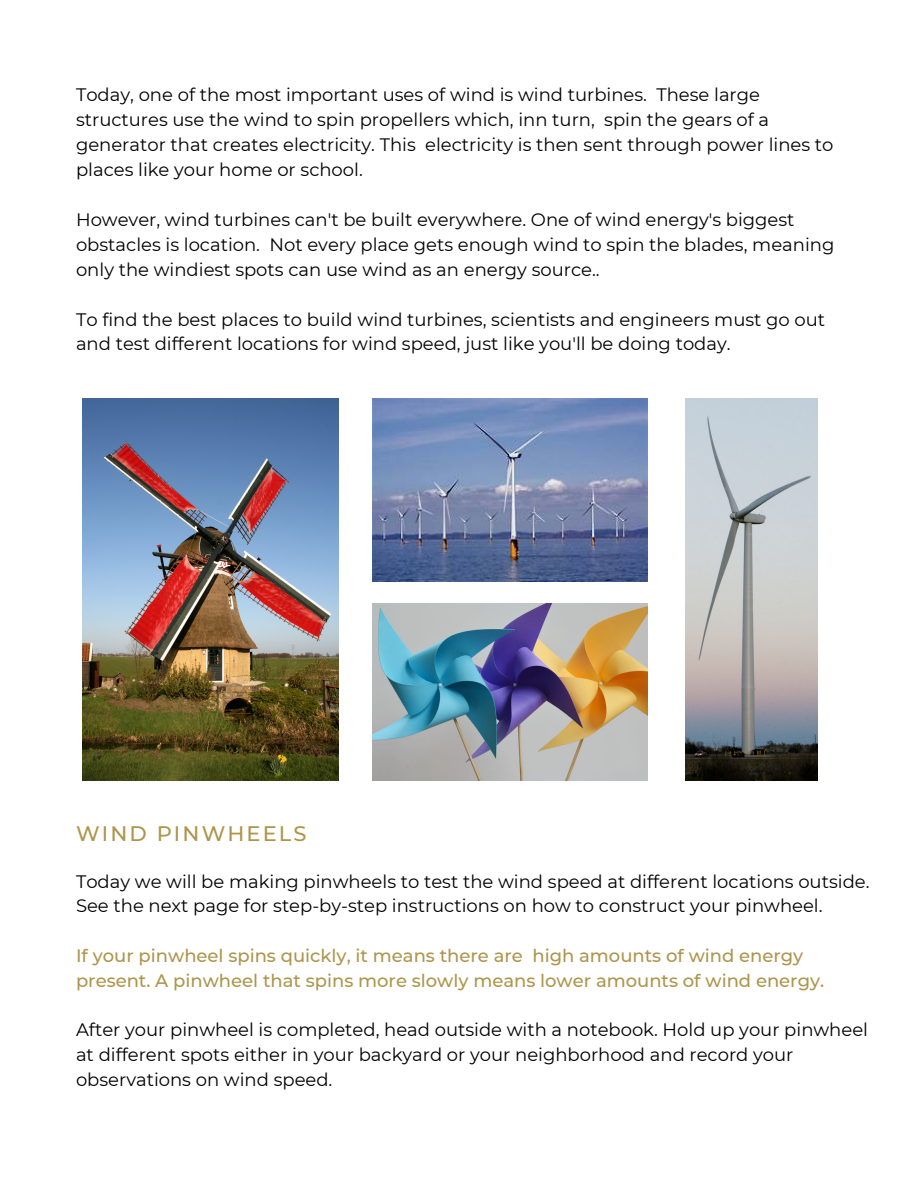
<style>
.page{position:relative;width:918px;height:1188px;background:#fff}
.page>*{position:absolute;margin:0;border:0;box-sizing:border-box;transform-origin:0 0}
.t1{font:500 21px "Montserrat";letter-spacing:.1em;color:#ae954c}
.t2{font:18px/24.9px "Montserrat";color:#000}
.t3{font:500 18px/24.9px "Montserrat";color:#ae954c}
</style>
<div class="page">
<img style="left:83px;top:398px;width:255px;height:383px">
<img style="left:686px;top:398px;width:131px;height:383px">
<img style="left:373px;top:398px;width:274px;height:183px">
<img style="left:373px;top:604px;width:274px;height:176px">
<p class="t2" style="left:76px;top:82px;width:759px">Today, one of the most important uses of wind is wind turbines. These large structures use the wind to spin propellers which, inn turn, spin the gears of a generator that creates electricity. This electricity is then sent through power lines to places like your home or school.</p>
<p class="t2" style="left:76px;top:207px;width:760px">However, wind turbines can't be built everywhere. One of wind energy's biggest obstacles is location. Not every place gets enough wind to spin the blades, meaning only the windiest spots can use wind as an energy source..</p>
<p class="t2" style="left:76px;top:307px;width:751px">To find the best places to build wind turbines, scientists and engineers must go out and test different locations for wind speed, just like you'll be doing today.</p>
<p class="t1" style="left:76px;top:821px;width:232px">WIND PINWHEELS</p>
<p class="t2" style="left:76px;top:869px;width:795px">Today we will be making pinwheels to test the wind speed at different locations outside.</p>
<p class="t2" style="left:76px;top:894px;width:748px">See the next page for step-by-step instructions on how to construct your pinwheel.</p>
<p class="t3" style="left:76px;top:943px;width:750px">If your pinwheel spins quickly, it means there are high amounts of wind energy present. A pinwheel that spins more slowly means lower amounts of wind energy.</p>
<p class="t2" style="left:76px;top:1017px;width:794px">After your pinwheel is completed, head outside with a notebook. Hold up your pinwheel at different spots either in your backyard or your neighborhood and record your observations on wind speed.</p>
</div>
